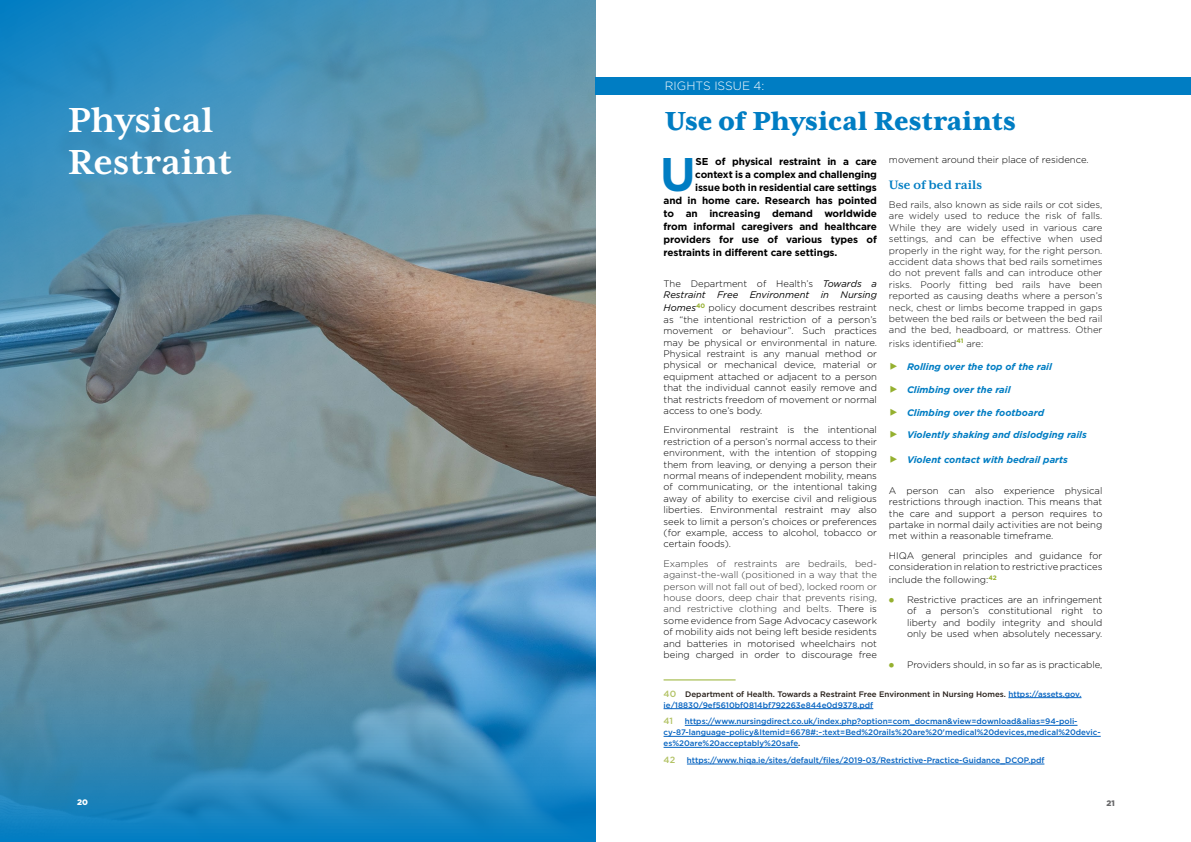
<style>
.page{position:relative;width:1191px;height:842px;background:#fff}
.page>*{position:absolute;margin:0;border:0;box-sizing:border-box;transform-origin:0 0}
.t1{font:700 47.1px "Gotham Pro";color:#007dc3}
.t2{font:700 40px "Mrs Eaves XL Serif OT";color:#fff}
.t3{font:800 30px "Mrs Eaves XL Serif OT";color:#007dc3}
.heading_3{font:700 14px "Mrs Eaves XL Serif OT";color:#007dc3}
.t4{font:300 12px "Gotham Pro";color:#fff}
.t5{font:700 10px "Gotham Pro";letter-spacing:-.01em;color:#000}
.List_Paragraph_Dot_pt_No_Spacing1_List_P{font:300 9.5px/11.4px "Gotham Pro";color:#000;text-align:justify}
.Normal__Web{font:300 9.5px/11.4px "Gotham Pro";color:#111;text-align:justify}
.t6{font:300 9.5px/11.4px "Gotham Pro";color:#333;text-align:justify}
.List_Paragraph_Dot_pt_No_Spacing1_List_P-2{font:italic 700 9.5px "Gotham Pro";color:#007dc3}
.t7{font:italic 9.5px/11.4px "Gotham Pro";color:#000}
.Paragraph_Style_5{font:500 9px "Gotham Pro";color:#b2c264}
.Paragraph_Style_5-2{font:500 8px/11px "Gotham Pro";color:#0563c1}
.Paragraph_Style_5-3{font:500 8px/11px "Gotham Pro";color:#261e18}
.t8{font:900 8px "Gotham Pro";color:#fff}
.t9{font:900 8px "Gotham Pro";color:#69696b}
.s1{font-family:"Freight Text Pro";font-weight:900;font-style:normal;font-size:12px;color:#95b02f}
.s2{font-family:"Freight Text Pro";font-weight:900;font-size:12px;color:#95b02f}
.s3{font-weight:300;font-style:normal}
.s4{font-weight:400;font-style:italic}
.s5{color:#000}
.s6{font-size:9px;color:#b2c264}
.s7{color:#0563c1}
.s8{color:#261e18}
</style>
<div class="page">
<hr style="left:663px;top:680px;width:72px;height:1px;background:#95b02f">
<hr style="left:1008px;top:697px;width:73px;height:1px;background:#0563c1">
<hr style="left:663px;top:708px;width:210px;height:1px;background:#0563c1">
<hr style="left:685px;top:725px;width:392px;height:1px;background:#0563c1">
<hr style="left:663px;top:736px;width:437px;height:1px;background:#0563c1">
<hr style="left:663px;top:747px;width:135px;height:1px;background:#0563c1">
<hr style="left:687px;top:764px;width:357px;height:1px;background:#0563c1">
<img style="left:0;top:0;width:595px;height:842px">
<div style="left:595px;top:78px;width:596px;height:17px;background:#007dc3"></div>
<p class="t2" style="left:68px;top:98px;width:147px">Physical</p>
<p class="t2" style="left:68px;top:140px;width:165px">Restraint</p>
<p class="t4" style="left:665px;top:80px;width:101px">RIGHTS ISSUE 4:</p>
<p class="t3" style="left:665px;top:104px;width:352px">Use of Physical Restraints</p>
<p class="List_Paragraph_Dot_pt_No_Spacing1_List_P" style="left:889px;top:154px;width:201px">movement around their place of residence.</p>
<p class="heading_3" style="left:889px;top:177px;width:95px">Use of bed rails</p>
<p class="Normal__Web" style="left:889px;top:199px;width:215px">Bed rails, also known as side rails or cot sides, are widely used to reduce the risk of falls.<br>While they are widely used in various care settings, and can be effective when used properly in the right way, for the right person. accident data shows that bed rails sometimes do not prevent falls and can introduce other risks. Poorly fitting bed rails have been reported as causing deaths where a person’s neck, chest or limbs become trapped in gaps between the bed rails or between the bed rail and the bed, headboard, or mattress. Other</p>
<p class="Normal__Web" style="left:889px;top:338px;width:96px">risks identified<sup>41</sup> are:</p>
<p class="List_Paragraph_Dot_pt_No_Spacing1_List_P-2" style="left:889px;top:361px;width:164px"><span class="s1">F</span> Rolling over the top of the rail</p>
<p class="List_Paragraph_Dot_pt_No_Spacing1_List_P-2" style="left:889px;top:384px;width:123px"><span class="s1">F</span> Climbing over the rail</p>
<p class="List_Paragraph_Dot_pt_No_Spacing1_List_P-2" style="left:889px;top:407px;width:157px"><span class="s1">F</span> Climbing over the footboard</p>
<p class="List_Paragraph_Dot_pt_No_Spacing1_List_P-2" style="left:889px;top:429px;width:199px"><span class="s1">F</span> Violently shaking and dislodging rails</p>
<p class="List_Paragraph_Dot_pt_No_Spacing1_List_P-2" style="left:889px;top:454px;width:180px"><span class="s1">F</span> Violent contact with bedrail parts</p>
<p class="List_Paragraph_Dot_pt_No_Spacing1_List_P" style="left:889px;top:485px;width:215px">A person can also experience physical restrictions through inaction. This means that the care and support a person requires to partake in normal daily activities are not being met within a reasonable timeframe.</p>
<p class="List_Paragraph_Dot_pt_No_Spacing1_List_P" style="left:889px;top:550px;width:215px">HIQA general principles and guidance for consideration in relation to restrictive practices</p>
<p class="List_Paragraph_Dot_pt_No_Spacing1_List_P" style="left:889px;top:574px;width:109px">include the following:<sup>42</sup></p>
<p class="List_Paragraph_Dot_pt_No_Spacing1_List_P" style="left:907px;top:594px;width:197px;text-indent:-18px"><span class="s2">•</span> Restrictive practices are an infringement of a person’s constitutional right to liberty and bodily integrity and should only be used when absolutely necessary.</p>
<p class="List_Paragraph_Dot_pt_No_Spacing1_List_P" style="left:889px;top:659px;width:215px"><span class="s2">•</span> Providers should, in so far as is practicable,</p>
<p class="t1" style="left:660px;top:147px;width:37px">U</p>
<p class="t5" style="left:695px;top:156px;width:183px">SE of physical restraint in a care</p>
<p class="t5" style="left:695px;top:169px;width:183px">context is a complex and challenging</p>
<p class="t5" style="left:695px;top:182px;width:183px">issue both in residential care settings</p>
<p class="t5" style="left:663px;top:195px;width:215px">and in home care. Research has pointed</p>
<p class="t5" style="left:663px;top:208px;width:215px">to an increasing demand worldwide</p>
<p class="t5" style="left:663px;top:221px;width:215px">from informal caregivers and healthcare</p>
<p class="t5" style="left:663px;top:234px;width:215px">providers for use of various types of</p>
<p class="t5" style="left:663px;top:247px;width:175px">restraints in different care settings.</p>
<p class="t7" style="left:663px;top:278px;width:215px"><span class="s3">The Department of Health’s</span> Towards a<br>Restraint Free Environment in Nursing</p>
<p class="List_Paragraph_Dot_pt_No_Spacing1_List_P" style="left:663px;top:302px;width:215px"><span class="s4">Homes</span><sup>40</sup> policy document describes restraint as “the intentional restriction of a person’s movement or behaviour”. Such practices may be physical or environmental in nature.<br>Physical restraint is any manual method or physical or mechanical device, material or equipment attached or adjacent to a person that the individual cannot easily remove and that restricts freedom of movement or normal access to one’s body.</p>
<p class="List_Paragraph_Dot_pt_No_Spacing1_List_P" style="left:663px;top:424px;width:215px">Environmental restraint is the intentional restriction of a person’s normal access to their environment, with the intention of stopping them from leaving, or denying a person their normal means of independent mobility, means of communicating, or the intentional taking away of ability to exercise civil and religious liberties. Environmental restraint may also seek to limit a person’s choices or preferences (for example, access to alcohol, tobacco or certain foods).</p>
<p class="t6" style="left:663px;top:558px;width:215px">Examples of restraints are bedrails, bed&shy;against-the-wall (positioned in a way that the person will not fall out of bed), locked room or house doors, deep chair that prevents rising, and restrictive clothing and belts. <span class="s5">There is some evidence from Sage Advocacy casework of mobility aids not being left beside residents and batteries in motorised wheelchairs not being charged in order to discourage free</span></p>
<p class="Paragraph_Style_5-3" style="left:663px;top:688px;width:419px"><span class="s6">40</span> Department of Health. Towards a Restraint Free Environment in Nursing Homes. <span class="s7">https://assets.gov. ie/18830/9ef5610bf0814bf792263e844e0d9378.pdf</span></p>
<p class="Paragraph_Style_5" style="left:663px;top:716px;width:11px">41</p>
<p class="Paragraph_Style_5-2" style="left:663px;top:716px;width:438px;text-indent:21px">https://www.nursingdirect.co.uk/index.php?option=com_docman&amp;view=download&amp;alias=94-poli&shy;cy-87-language-policy&amp;Itemid=6678#:~:text=Bed%20rails%20are%20'medical%20devices,medical%20devic&shy;es%20are%20acceptably%20safe<span class="s8">.</span></p>
<p class="Paragraph_Style_5" style="left:663px;top:755px;width:13px">42</p>
<p class="Paragraph_Style_5-2" style="left:687px;top:754px;width:359px">https://www.hiqa.ie/sites/default/files/2019-03/Restrictive-Practice-Guidance_DCOP.pdf</p>
<p class="t8" style="left:77px;top:797px;width:12px">20</p>
<p class="t9" style="left:1106px;top:799px;width:10px">21</p>
</div>
